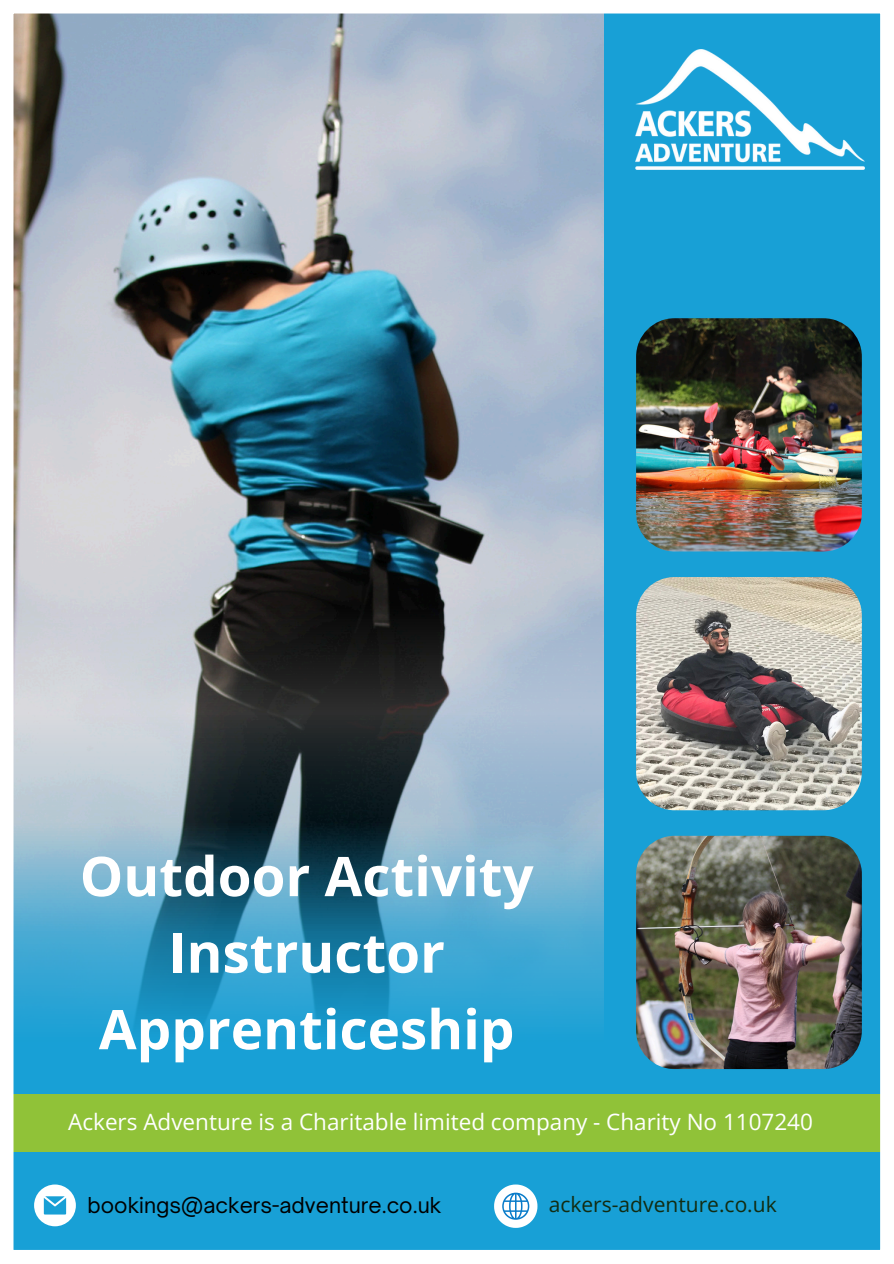
<style>
.page{position:relative;width:894px;height:1264px;background:#fff}
.page>*{position:absolute;margin:0;border:0;box-sizing:border-box;transform-origin:0 0}
.t1{font:700 54.75px/76.5px "Open Sans";color:#fff;text-align:center}
.t2{font:22.5px "Open Sans";color:#fff}
.t3{font:21px "Open Sauce One";color:#000}
.t4{font:21px "Open Sans";color:#122c12}
</style>
<div class="page">
<img style="left:13px;top:13px;width:868px;height:1237px">
<img style="left:635px;top:50px;width:229px;height:119px">
<h1 class="t1" style="left:80px;top:836px;width:455px">Outdoor Activity<br>Instructor<br>Apprenticeship</h1>
<p class="t2" style="left:68px;top:1106px;width:746px">Ackers Adventure is a Charitable limited company - Charity No 1107240</p>
<p class="t3" style="left:87px;top:1191px;width:355px">bookings@ackers-adventure.co.uk</p>
<p class="t4" style="left:548px;top:1189px;width:229px">ackers-adventure.co.uk</p>
</div>
